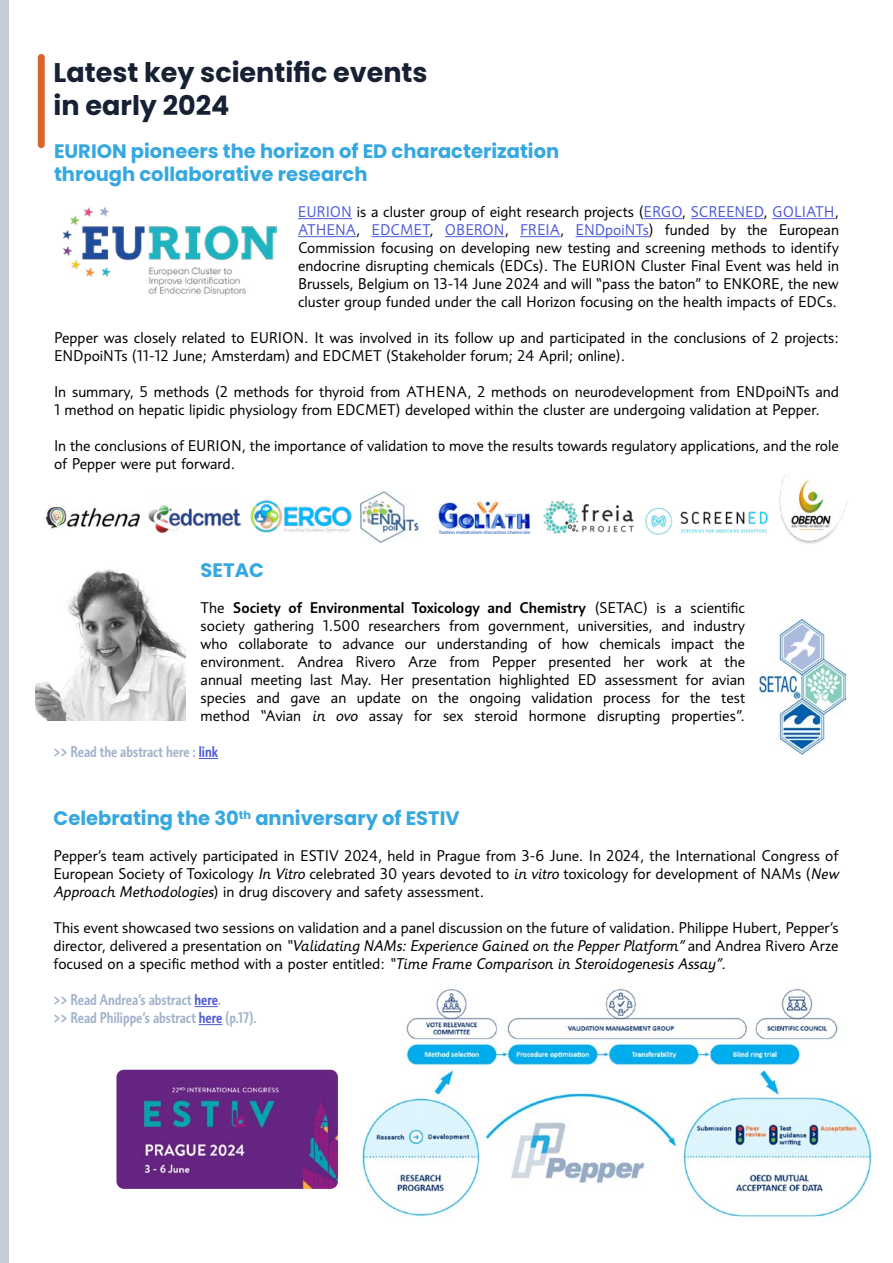
<style>
.page{position:relative;width:893px;height:1263px;background:#fff}
.page>*{position:absolute;margin:0;border:0;box-sizing:border-box;transform-origin:0 0}
.t1{font:700 27px/32.4px "Poppins";color:#172133}
.t2{font:700 19.5px/23.4px "Poppins";color:#36a8e0}
.t3{font:15px/18px "Informa Pro";color:#000;text-align:justify}
.t4{font:500 condensed 15px/18px "Informa Pro";color:#a3b3cc}
.s1{color:#4f5cd6}
.s2{font-weight:500}
.s3{font-style:italic}
</style>
<div class="page">
<div style="left:38px;top:54px;width:7px;height:94px;background:#da642c;border-radius:3px"></div>
<hr style="left:298px;top:218px;width:54px;height:1px;background:#4f5cd6">
<hr style="left:644px;top:218px;width:38px;height:1px;background:#4f5cd6">
<hr style="left:691px;top:218px;width:72px;height:1px;background:#4f5cd6">
<hr style="left:772px;top:218px;width:63px;height:1px;background:#4f5cd6">
<hr style="left:298px;top:236px;width:58px;height:1px;background:#4f5cd6">
<hr style="left:372px;top:236px;width:58px;height:1px;background:#4f5cd6">
<hr style="left:445px;top:236px;width:60px;height:1px;background:#4f5cd6">
<hr style="left:520px;top:236px;width:40px;height:1px;background:#4f5cd6">
<hr style="left:576px;top:236px;width:73px;height:1px;background:#4f5cd6">
<svg style="left:194px;top:1006px;width:24px;height:1px"></svg>
<svg style="left:199px;top:1024px;width:23px;height:1px"></svg>
<img style="left:116px;top:1070px;width:222px;height:119px">
<img style="left:361px;top:989px;width:511px;height:229px">
<div style="left:0;top:0;width:8px;height:1263px;background:#c4ccd9"></div>
<img style="left:45px;top:506px;width:95px;height:23px">
<img style="left:250px;top:500px;width:102px;height:33px">
<img style="left:148px;top:505px;width:94px;height:29px">
<img style="left:361px;top:491px;width:58px;height:51px">
<img style="left:543px;top:500px;width:91px;height:34px">
<img style="left:438px;top:501px;width:93px;height:33px">
<img style="left:645px;top:507px;width:123px;height:28px">
<img style="left:779px;top:475px;width:69px;height:69px">
<img style="left:63px;top:207px;width:213px;height:88px">
<img style="left:759px;top:618px;width:87px;height:136px">
<svg style="left:199px;top:758px;width:19px;height:1px"></svg>
<img style="left:36px;top:569px;width:149px;height:151px">
<h1 class="t1" style="left:54px;top:57px;width:375px">Latest key scientific events in early 2024</h1>
<h2 class="t2" style="left:54px;top:139px;width:507px">EURION pioneers the horizon of ED characterization through collaborative research</h2>
<p class="t3" style="left:298px;top:203px;width:543px"><span class="s1">EURION</span> is a cluster group of eight research projects (<span class="s1">ERGO</span>, <span class="s1">SCREENED</span>, <span class="s1">GOLIATH</span>, <span class="s1">ATHENA</span>, <span class="s1">EDCMET</span>, <span class="s1">OBERON</span>, <span class="s1">FREIA</span>, <span class="s1">ENDpoiNTs</span>) funded by the European Commission focusing on developing new testing and screening methods to identify endocrine disrupting chemicals (EDCs). The EURION Cluster Final Event was held in Brussels, Belgium on 13-14 June 2024 and will “pass the baton” to ENKORE, the new cluster group funded under the call Horizon focusing on the health impacts of EDCs.</p>
<p class="t3" style="left:54px;top:329px;width:786px">Pepper was closely related to EURION. It was involved in its follow up and participated in the conclusions of 2 projects:<br>ENDpoiNTs (11-12 June; Amsterdam) and EDCMET (Stakeholder forum; 24 April; online).</p>
<p class="t3" style="left:54px;top:383px;width:786px">In summary, 5 methods (2 methods for thyroid from ATHENA, 2 methods on neurodevelopment from ENDpoiNTs and<br>1 method on hepatic lipidic physiology from EDCMET) developed within the cluster are undergoing validation at Pepper.</p>
<p class="t3" style="left:54px;top:437px;width:786px">In the conclusions of EURION, the importance of validation to move the results towards regulatory applications, and the role of Pepper were put forward.</p>
<h2 class="t2" style="left:201px;top:558px;width:65px">SETAC</h2>
<p class="t3" style="left:201px;top:598px;width:546px">The <span class="s2">Society of Environmental Toxicology and Chemistry</span> (SETAC) is a scientific society gathering 1.500 researchers from government, universities, and industry who collaborate to advance our understanding of how chemicals impact the environment. Andrea Rivero Arze from Pepper presented her work at the annual meeting last May. Her presentation highlighted ED assessment for avian species and gave an update on the ongoing validation process for the test method “Avian <span class="s3">in ovo</span> assay for sex steroid hormone disrupting properties”.</p>
<p class="t4" style="left:54px;top:742px;width:166px">&gt;&gt; Read the abstract here : <span class="s1">link</span></p>
<h2 class="t2" style="left:54px;top:807px;width:408px">Celebrating the 30<sup>th</sup> anniversary of ESTIV</h2>
<p class="t3" style="left:54px;top:847px;width:786px">Pepper’s team actively participated in ESTIV 2024, held in Prague from 3-6 June. In 2024, the International Congress of European Society of Toxicology <span class="s3">In Vitro</span> celebrated 30 years devoted to <span class="s3">in vitro</span> toxicology for development of NAMs (<span class="s3">New Approach Methodologies</span>) in drug discovery and safety assessment.</p>
<p class="t3" style="left:54px;top:919px;width:786px">This event showcased two sessions on validation and a panel discussion on the future of validation. Philippe Hubert, Pepper’s director, delivered a presentation on <span class="s3">“Validating NAMs: Experience Gained on the Pepper Platform”</span> and Andrea Rivero Arze focused on a specific method with a poster entitled: <span class="s3">“Time Frame Comparison in Steroidogenesis Assay”</span>.</p>
<p class="t4" style="left:54px;top:991px;width:205px">&gt;&gt; Read Andrea’s abstract <span class="s1">here</span>.<br>&gt;&gt; Read Philippe’s abstract <span class="s1">here</span> (p.17).</p>
</div>
